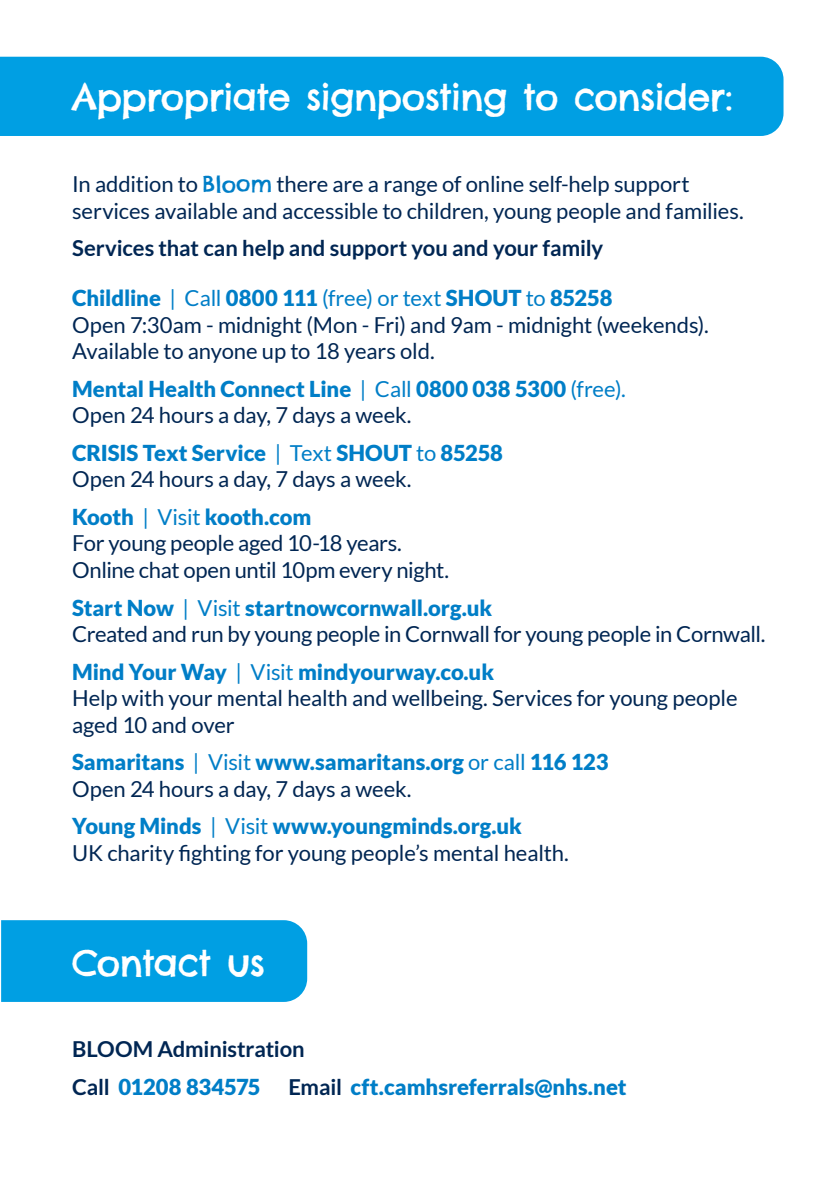
<style>
.page{position:relative;width:840px;height:1191px;background:#fff}
.page>*{position:absolute;margin:0;border:0;box-sizing:border-box;transform-origin:0 0}
.t1{font:36px "Chelsea Market Pro";letter-spacing:-.02em;color:#fff}
.t2{font:22px/26.4px "Lato";letter-spacing:-.01em;color:#002653}
.t3{font:900 22px/26.4px "Lato";color:#007ec7}
.t4{font:700 22px/37.8px "Lato";letter-spacing:-.005em;color:#002653}
.s1{font-family:"Chelsea Market Pro";color:#007ec7}
.s2{font-weight:900;color:#007ec7}
.s3{color:#007ec7}
.s4{font-weight:400}
.s5{font-weight:400;color:#002653}
.s6{font-weight:700;color:#002653}
</style>
<div class="page">
<div style="left:0;top:57px;width:783px;height:79px;background:#009fe3"></div>
<div style="left:1px;top:920px;width:306px;height:82px;background:#009fe3"></div>
<h1 class="t1" style="left:72px;top:74px;width:661px">Appropriate signposting to consider:</h1>
<p class="t2" style="left:72px;top:171px;width:672px">In addition to <span class="s1">Bloom</span> there are a range of online self-help support services available and accessible to children, young people and families.</p>
<p class="t4" style="left:72px;top:229px;width:532px">Services that can help and support you and your family</p>
<p class="t2" style="left:72px;top:285px;width:637px"><span class="s2">Childline</span> <span class="s3">| Call</span> <span class="s2">0800 111</span> <span class="s3">(free) or text</span> <span class="s2">SHOUT</span> <span class="s3">to</span> <span class="s2">85258<br></span>Open 7:30am - midnight (Mon - Fri) and 9am - midnight (weekends).<br>Available to anyone up to 18 years old.</p>
<p class="t3" style="left:72px;top:375px;width:555px">Mental Health Connect Line <span class="s4">| Call</span> 0800 038 5300 <span class="s4">(free).<br></span><span class="s5">Open 24 hours a day, 7 days a week.</span></p>
<p class="t3" style="left:72px;top:439px;width:432px">CRISIS Text Service <span class="s4">| Text</span> SHOUT <span class="s4">to</span> 85258<br><span class="s5">Open 24 hours a day, 7 days a week.</span></p>
<p class="t2" style="left:72px;top:503px;width:378px"><span class="s2">Kooth</span> <span class="s3">| Visit</span> <span class="s2">kooth.com<br></span>For young people aged 10-18 years.<br>Online chat open until 10pm every night.</p>
<p class="t2" style="left:72px;top:594px;width:694px"><span class="s2">Start Now</span> <span class="s3">| Visit</span> <span class="s2">startnowcornwall.org.uk<br></span>Created and run by young people in Cornwall for young people in Cornwall.</p>
<p class="t2" style="left:72px;top:658px;width:666px"><span class="s2">Mind Your Way</span> <span class="s3">| Visit</span> <span class="s2">mindyourway.co.uk<br></span>Help with your mental health and wellbeing. Services for young people aged 10 and over</p>
<p class="t3" style="left:72px;top:748px;width:537px">Samaritans <span class="s4">| Visit</span> www.samaritans.org <span class="s4">or call</span> 116 123<br><span class="s5">Open 24 hours a day, 7 days a week.</span></p>
<p class="t2" style="left:72px;top:813px;width:498px"><span class="s2">Young Minds</span> <span class="s3">| Visit</span> <span class="s2">www.youngminds.org.uk<br></span>UK charity fighting for young people’s mental health.</p>
<h1 class="t1" style="left:72px;top:939px;width:194px">Contact us</h1>
<p class="t4" style="left:72px;top:1030px;width:234px">BLOOM Administration<br>Call <span class="s2">01208 834575</span></p>
<p class="t3" style="left:288px;top:1073px;width:339px"><span class="s6">Email</span> cft.camhsreferrals@nhs.net</p>
</div>
